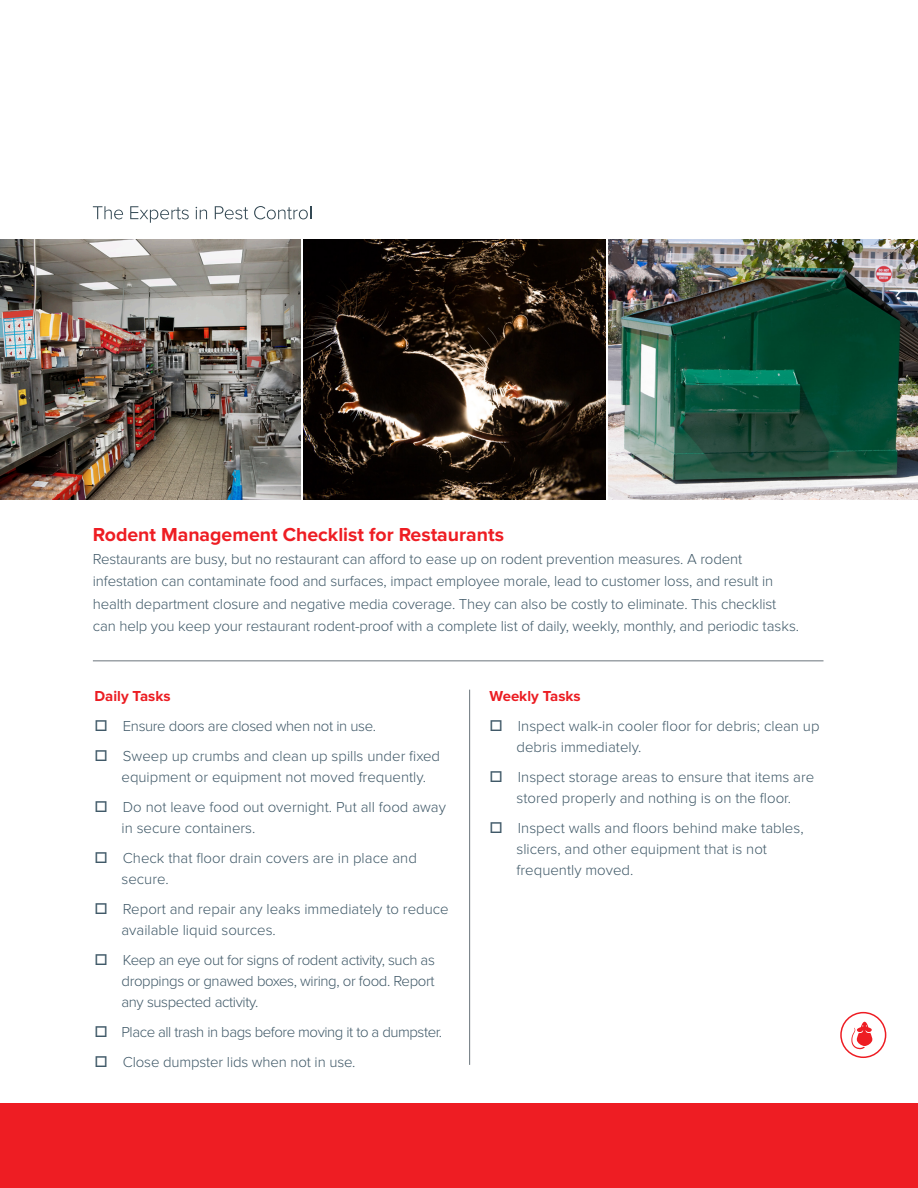
<style>
.page{position:relative;width:918px;height:1188px;background:#fff}
.page>*{position:absolute;margin:0;border:0;box-sizing:border-box;transform-origin:0 0}
.t1{font:700 19.5px "Proxima Nova";color:#ee1d23}
.t2{font:300 15px/21px "Proxima Nova";letter-spacing:-.01em;color:#405968}
.t3{font:300 15px "Proxima Nova";letter-spacing:-.03em;color:#405968}
.t4{font:700 15px "Proxima Nova";color:#eb1c22}
</style>
<div class="page">
<div style="left:0;top:1104px;width:918px;height:84px;background:#ee1d23"></div>
<hr style="left:469px;top:690px;width:1px;height:375px;background:#6a747b">
<img style="left:303px;top:240px;width:303px;height:259px">
<img style="left:0;top:240px;width:300px;height:260px">
<img style="left:609px;top:240px;width:309px;height:260px">
<hr style="left:93px;top:660px;width:731px;height:1px;background:#6a747b">
<div style="left:840px;top:1012px;width:46px;height:46px;border:2px solid #ee1d23;border-radius:50%"></div>
<svg style="left:851px;top:1022px;width:22px;height:27px"></svg>
<svg style="left:93px;top:206px;width:30px;height:13px"></svg>
<svg style="left:130px;top:206px;width:59px;height:17px"></svg>
<svg style="left:196px;top:207px;width:11px;height:12px"></svg>
<svg style="left:215px;top:206px;width:33px;height:13px"></svg>
<svg style="left:254px;top:206px;width:57px;height:13px"></svg>
<p class="t1" style="left:93px;top:523px;width:413px">Rodent Management Checklist for Restaurants</p>
<p class="t2" style="left:93px;top:548px;width:708px;line-height:22.5px">Restaurants are busy, but no restaurant can afford to ease up on rodent prevention measures. A rodent infestation can contaminate food and surfaces, impact employee morale, lead to customer loss, and result in health department closure and negative media coverage. They can also be costly to eliminate. This checklist can help you keep your restaurant rodent-proof with a complete list of daily, weekly, monthly, and periodic tasks.</p>
<p class="t4" style="left:94px;top:688px;width:78px">Daily Tasks</p>
<p class="t2" style="left:94px;top:716px;width:283px">□ Ensure doors are closed when not in use.</p>
<p class="t2" style="left:122px;top:746px;width:320px;text-indent:-27px">□ Sweep up crumbs and clean up spills under fixed equipment or equipment not moved frequently.</p>
<p class="t2" style="left:122px;top:797px;width:326px;text-indent:-27px">□ Do not leave food out overnight. Put all food away in secure containers.</p>
<p class="t2" style="left:122px;top:848px;width:297px;text-indent:-27px">□ Check that floor drain covers are in place and secure.</p>
<p class="t2" style="left:122px;top:899px;width:329px;text-indent:-27px">□ Report and repair any leaks immediately to reduce available liquid sources.</p>
<p class="t2" style="left:122px;top:950px;width:315px;text-align:justify;text-indent:-27px">□ Keep an eye out for signs of rodent activity, such as droppings or gnawed boxes, wiring, or food. Report any suspected activity.</p>
<p class="t3" style="left:95px;top:1023px;width:349px">□ Place all trash in bags before moving it to a dumpster.</p>
<p class="t2" style="left:94px;top:1052px;width:263px">□ Close dumpster lids when not in use.</p>
<p class="t4" style="left:490px;top:688px;width:93px">Weekly Tasks</p>
<p class="t2" style="left:517px;top:716px;width:305px;text-indent:-27px">□ Inspect walk-in cooler floor for debris; clean up debris immediately.</p>
<p class="t2" style="left:490px;top:767px;width:326px;text-align:center">□ Inspect storage areas to ensure that items are stored properly and nothing is on the floor.</p>
<p class="t2" style="left:517px;top:818px;width:289px;text-indent:-27px">□ Inspect walls and floors behind make tables, slicers, and other equipment that is not frequently moved.</p>
</div>
